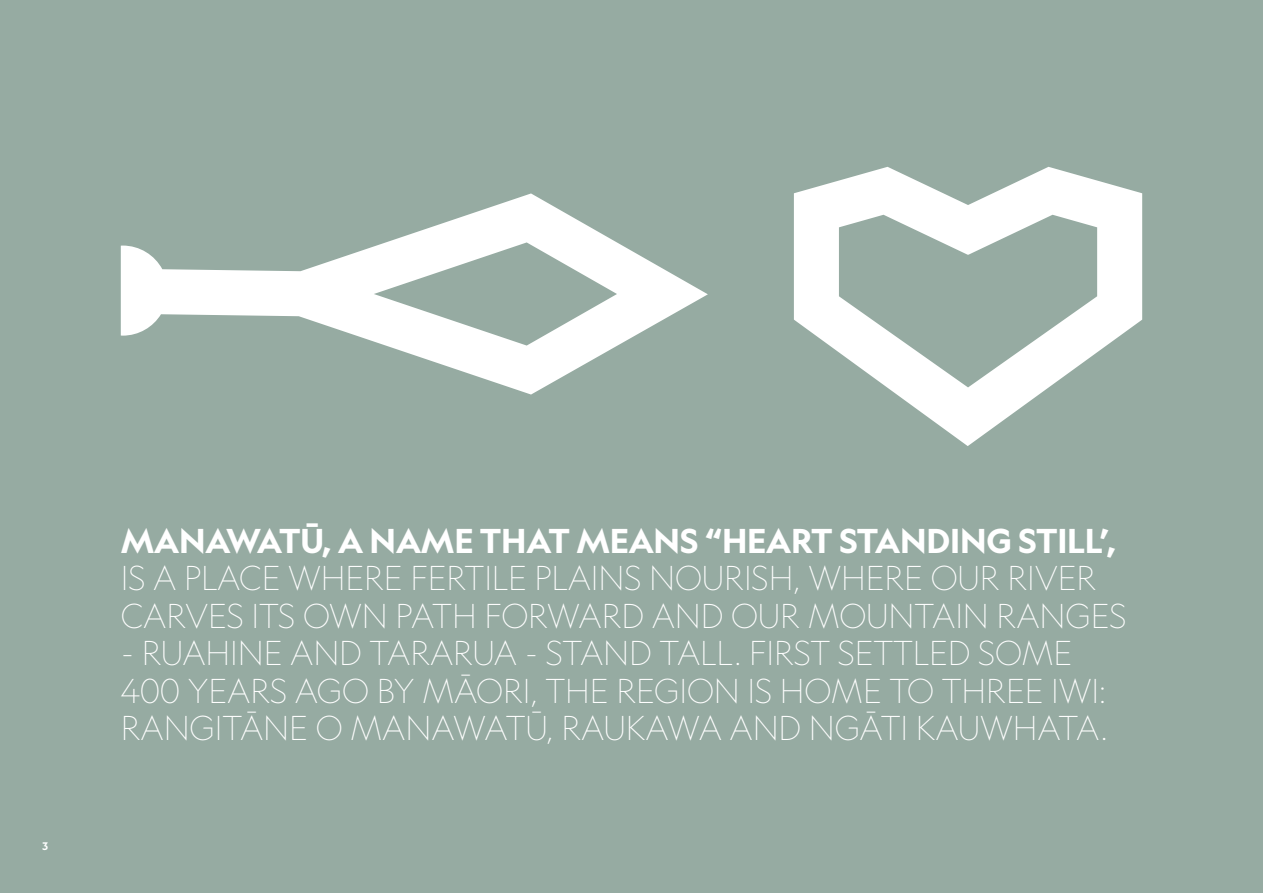
<style>
.page{position:relative;width:1263px;height:893px;background:#96aba2}
.page>*{position:absolute;margin:0;border:0;box-sizing:border-box;transform-origin:0 0}
.t1{font:100 33px/37.5px "Geograph";letter-spacing:-.005em;color:#fff}
.t2{font:700 33px "Geograph";letter-spacing:-.005em;color:#fff}
.t3{font:700 10.5px "Geograph";color:#fff}
</style>
<div class="page">
<svg style="left:794px;top:167px;width:348px;height:279px"></svg>
<svg style="left:121px;top:193px;width:587px;height:202px"></svg>
<p class="t3" style="left:43px;top:840px;width:7px">3</p>
<p class="t2" style="left:121px;top:519px;width:997px">MANAWATŪ, A NAME THAT MEANS “HEART STANDING STILL’,</p>
<p class="t1" style="left:121px;top:559px;width:1007px">IS A PLACE WHERE FERTILE PLAINS NOURISH, WHERE OUR RIVER<br>CARVES ITS OWN PATH FORWARD AND OUR MOUNTAIN RANGES</p>
<p class="t1" style="left:121px;top:634px;width:989px">- RUAHINE AND TARARUA - STAND TALL. FIRST SETTLED SOME<br>400 YEARS AGO BY MĀORI, THE REGION IS HOME TO THREE IWI:<br>RANGITĀNE O MANAWATŪ, RAUKAWA AND NGĀTI KAUWHATA.</p>
</div>
